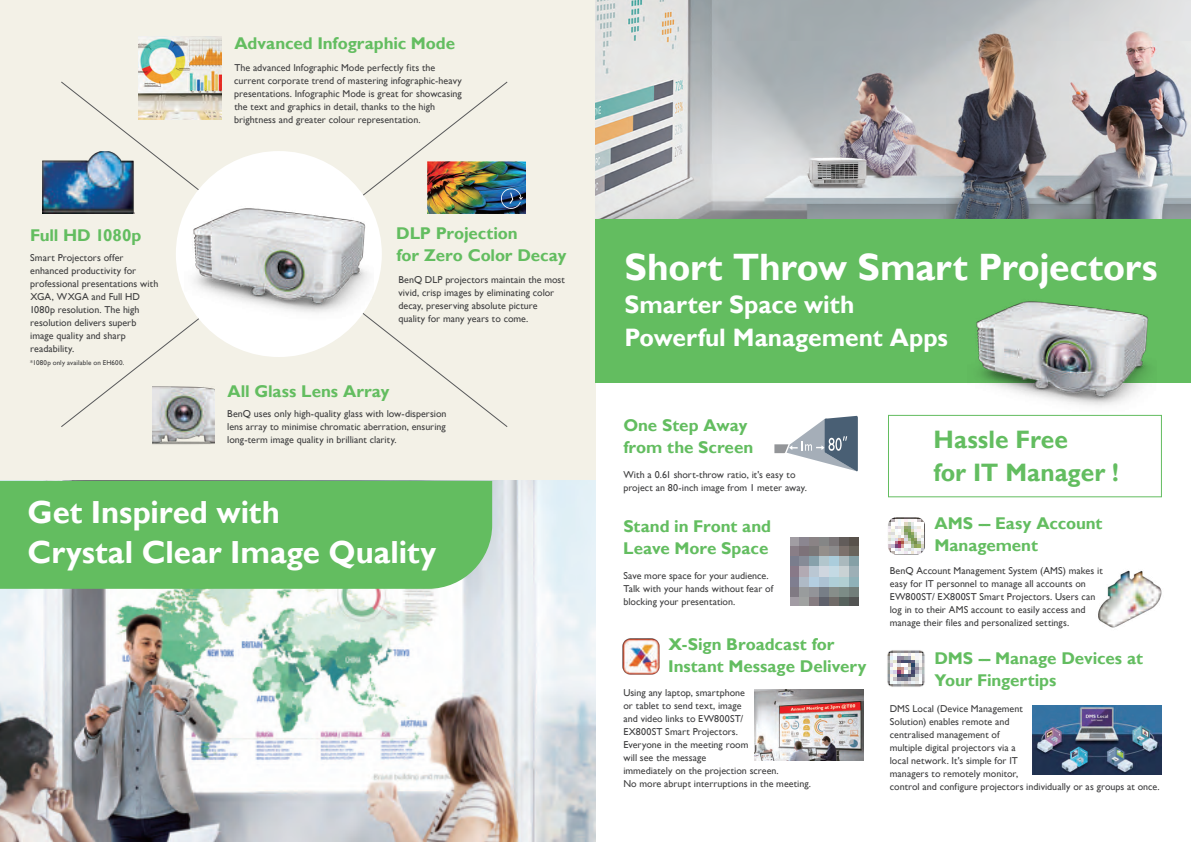
<style>
.page{position:relative;width:1191px;height:842px;background:#fff}
.page>*{position:absolute;margin:0;border:0;box-sizing:border-box;transform-origin:0 0}
.t1{font:700 38.1px "Gill Sans";letter-spacing:-.005em;color:#fff}
.t2{font:700 31.9px/39.7px "Gill Sans";color:#fff}
.t3{font:700 25.2px/32.9px "Gill Sans";color:#fff}
.t4{font:700 25.2px/32.9px "Gill Sans";color:#63bd60}
.t5{font:700 17px/22px "Gill Sans";letter-spacing:-.005em;color:#63bd60}
.t6{font:10px/13px "Gill Sans";letter-spacing:.005em;color:#3e3e3f}
.t7{font:7px "Gill Sans";letter-spacing:.015em;color:#3e3e3f}
</style>
<div class="page">
<div style="left:0;top:0;width:595px;height:842px;background:#f3f1e7"></div>
<img style="left:595px;top:2px;width:594px;height:217px">
<svg style="left:61px;top:82px;width:160px;height:97px"></svg>
<svg style="left:61px;top:330px;width:123px;height:97px"></svg>
<svg style="left:374px;top:321px;width:133px;height:106px"></svg>
<div style="left:176px;top:151px;width:206px;height:206px;background:#fff;border-radius:50%"></div>
<img style="left:2px;top:481px;width:591px;height:359px">
<div style="left:595px;top:219px;width:596px;height:164px;background:#63bd60"></div>
<img style="left:184px;top:163px;width:190px;height:187px">
<img style="left:967px;top:301px;width:189px;height:114px">
<img style="left:139px;top:36px;width:83px;height:83px">
<img style="left:42px;top:151px;width:93px;height:63px">
<img style="left:427px;top:161px;width:99px;height:53px">
<svg style="left:774px;top:416px;width:84px;height:56px"></svg>
<img style="left:1032px;top:705px;width:128px;height:70px">
<div style="left:888px;top:415px;width:274px;height:82px;border:1px solid #63bd60"></div>
<img style="left:1098px;top:570px;width:62px;height:58px">
<img style="left:888px;top:517px;width:37px;height:38px">
<img style="left:887px;top:650px;width:38px;height:37px">
<img style="left:622px;top:638px;width:38px;height:37px">
<div style="left:2px;top:481px;width:490px;height:108px;background:#63bd60"></div>
<img style="left:755px;top:690px;width:108px;height:70px">
<img style="left:348px;top:82px;width:175px;height:128px">
<img style="left:790px;top:538px;width:68px;height:67px">
<img style="left:152px;top:384px;width:63px;height:61px">
<h3 class="t5" style="left:234px;top:33px;width:222px">Advanced Infographic Mode</h3>
<h3 class="t5" style="left:30px;top:225px;width:113px">Full HD 1080p</h3>
<p class="t6" style="left:30px;top:251px;width:130px">Smart Projectors offer enhanced productivity for professional presentations with<br>XGA, WXGA and Full HD<br>1080p resolution. The high resolution delivers superb image quality and sharp readability.</p>
<p class="t7" style="left:30px;top:358px;width:95px">*1080p only available on EH600.</p>
<p class="t6" style="left:234px;top:61px;width:229px">The advanced Infographic Mode perfectly fits the current corporate trend of mastering infographic-heavy presentations. Infographic Mode is great for showcasing the text and graphics in detail, thanks to the high brightness and greater colour representation.</p>
<h3 class="t5" style="left:396px;top:223px;width:172px">DLP Projection<br>for Zero Color Decay</h3>
<p class="t6" style="left:398px;top:273px;width:168px">BenQ DLP projectors maintain the most vivid, crisp images by eliminating color decay, preserving absolute picture quality for many years to come.</p>
<h3 class="t5" style="left:227px;top:380px;width:164px">All Glass Lens Array</h3>
<p class="t6" style="left:227px;top:408px;width:221px;text-align:justify">BenQ uses only high-quality glass with low-dispersion lens array to minimise chromatic aberration, ensuring long-term image quality in brilliant clarity.</p>
<h2 class="t2" style="left:28px;top:493px;width:410px">Get Inspired with<br>Crystal Clear Image Quality</h2>
<h1 class="t1" style="left:624px;top:244px;width:534px">Short Throw Smart Projectors</h1>
<h3 class="t3" style="left:624px;top:289px;width:325px">Smarter Space with<br>Powerful Management Apps</h3>
<h3 class="t5" style="left:623px;top:415px;width:131px">One Step Away from the Screen</h3>
<p class="t6" style="left:623px;top:468px;width:185px">With a 0.61 short-throw ratio, it's easy to project an 80-inch image from 1 meter away.</p>
<h3 class="t5" style="left:623px;top:516px;width:149px">Stand in Front and<br>Leave More Space</h3>
<p class="t6" style="left:623px;top:569px;width:151px">Save more space for your audience.<br>Talk with your hands without fear of blocking your presentation.</p>
<h3 class="t5" style="left:668px;top:634px;width:200px">X-Sign Broadcast for<br>Instant Message Delivery</h3>
<p class="t6" style="left:623px;top:686px;width:189px">Using any laptop, smartphone<br>or tablet to send text, image<br>and video links to EW800ST/<br>EX800ST Smart Projectors.<br>Everyone in the meeting room<br>will see the message<br>immediately on the projection screen.<br>No more abrupt interruptions in the meeting.</p>
<h3 class="t4" style="left:933px;top:423px;width:187px">Hassle Free<br>for IT Manager !</h3>
<h3 class="t5" style="left:934px;top:513px;width:170px">AMS --- Easy Account<br>Management</h3>
<p class="t6" style="left:889px;top:564px;width:214px">BenQ Account Management System (AMS) makes it easy for IT personnel to manage all accounts on EW800ST/ EX800ST Smart Projectors. Users can log in to their AMS account to easily access and manage their files and personalized settings.</p>
<h3 class="t5" style="left:934px;top:648px;width:210px">DMS --- Manage Devices at<br>Your Fingertips</h3>
<p class="t6" style="left:889px;top:702px;width:271px">DMS Local (Device Management<br>Solution) enables remote and<br>centralised management of<br>multiple digital projectors via a<br>local network. It's simple for IT<br>managers to remotely monitor,<br>control and configure projectors individually or as groups at once.</p>
</div>
